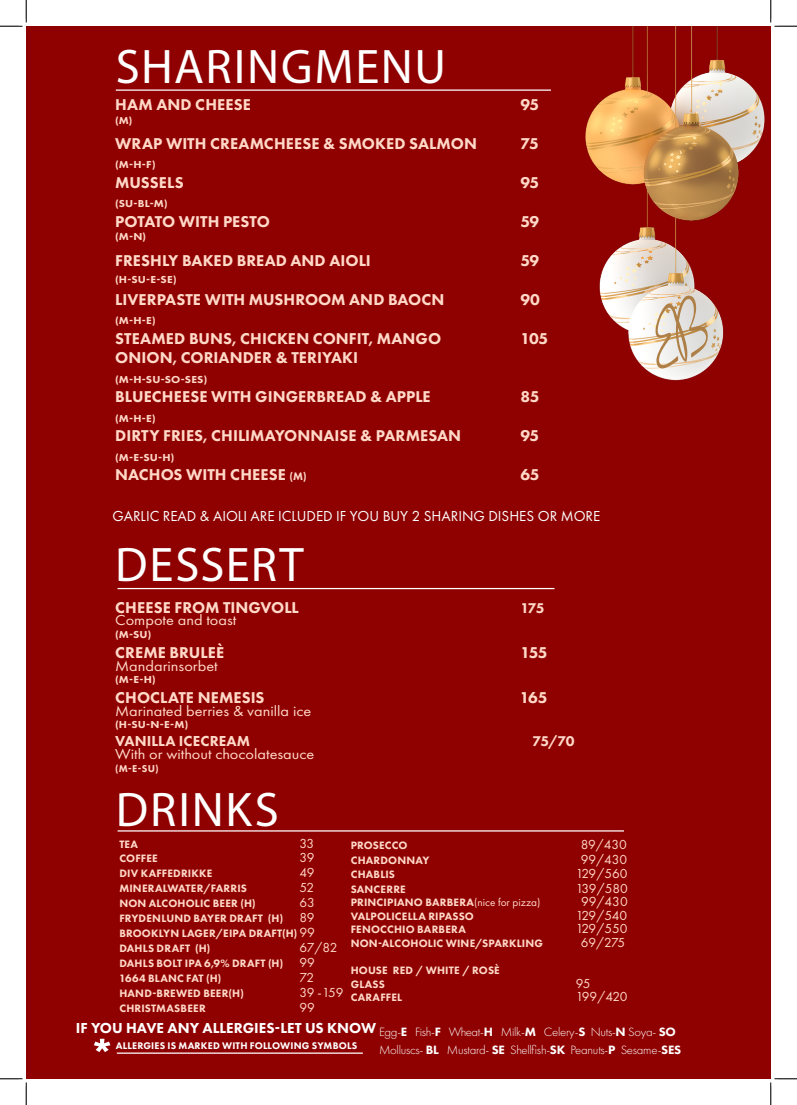
<style>
.page{position:relative;width:797px;height:1105px;background:#fff}
.page>*{position:absolute;margin:0;border:0;box-sizing:border-box;transform-origin:0 0}
.t1{font:48.75px "Myriad Pro";letter-spacing:.035em;color:#fff}
.t2{font:800 16.25px "Futura PT";letter-spacing:.005em;color:#ffd9c8}
.t3{font:15px "Futura PT";color:#ffd9c8;scale:1.09 1}
.t4{font:15px "Futura PT";color:#fcffff}
.t5{font:800 15px "Futura PT";letter-spacing:.005em;color:#fff}
.t6{font:800 15px "Futura PT";letter-spacing:.005em;color:#ffd9c8}
.t7{font:800 14.62px "Futura PT";letter-spacing:-.055em;color:#ffd9c8}
.t8{font:13.62px "Futura PT";letter-spacing:-.025em;color:#ffd9c8}
.t9{font:300 12.5px/18px "Futura PT";letter-spacing:-.02em;color:#fff}
.t10{font:800 11.12px "Futura PT";letter-spacing:.015em;color:#ffd9c8}
.t11{font:800 10.5px "Futura PT";letter-spacing:.015em;color:#ffd9c8;scale:1.09 1}
.t12{font:800 10.25px "Futura PT";color:#ffd9c8}
.t13{font:800 10px "Futura PT";letter-spacing:.02em;color:#fff}
.s1{font-size:11.25px}
.s2{font-weight:400;font-size:13.62px}
.s3{font-weight:400;font-size:13.75px}
.s4{font-weight:400;font-size:11.25px}
.s5{font-weight:800}
</style>
<div class="page">
<div style="left:26px;top:26px;width:744px;height:1053px;background:#8f0000"></div>
<hr style="left:117px;top:588px;width:437px;height:1px;background:#fff">
<hr style="left:117px;top:830px;width:507px;height:1px;background:#fff">
<svg style="left:94px;top:1039px;width:16px;height:13px"></svg>
<hr style="left:117px;top:1052px;width:246px;height:2px;background:#fff">
<hr style="left:116px;top:89px;width:435px;height:2px;background:#fff">
<img style="left:585px;top:26px;width:180px;height:355px">
<svg style="left:653px;top:295px;width:55px;height:75px;background:#dacdbb"></svg>
<svg style="left:0;top:0;width:27px;height:27px"></svg>
<svg style="left:0;top:1078px;width:27px;height:27px"></svg>
<svg style="left:770px;top:0;width:27px;height:27px"></svg>
<svg style="left:770px;top:1078px;width:27px;height:27px"></svg>
<p class="t1" style="left:116px;top:36px;width:332px">SHARINGMENU</p>
<p class="t2" style="left:115px;top:94px;width:137px">HAM AND CHEESE</p>
<p class="t2" style="left:520px;top:94px;width:20px">95</p>
<p class="t11" style="left:115px;top:114px;width:17px">(M)</p>
<p class="t2" style="left:115px;top:133px;width:363px">WRAP WITH CREAMCHEESE &amp; SMOKED SALMON</p>
<p class="t2" style="left:520px;top:133px;width:20px">75</p>
<p class="t11" style="left:115px;top:158px;width:38px">(M-H-F)</p>
<p class="t2" style="left:115px;top:172px;width:70px">MUSSELS</p>
<p class="t2" style="left:520px;top:172px;width:20px">95</p>
<p class="t11" style="left:115px;top:197px;width:50px">(SU-BL-M)</p>
<p class="t2" style="left:115px;top:211px;width:156px">POTATO WITH PESTO</p>
<p class="t2" style="left:520px;top:211px;width:21px">59</p>
<p class="t11" style="left:115px;top:230px;width:30px">(M-N)</p>
<p class="t2" style="left:115px;top:250px;width:257px">FRESHLY BAKED BREAD AND AIOLI</p>
<p class="t2" style="left:520px;top:250px;width:21px">59</p>
<p class="t11" style="left:115px;top:272px;width:58px">(H-SU-E-SE)</p>
<p class="t2" style="left:115px;top:289px;width:330px">LIVERPASTE WITH MUSHROOM AND BAOCN</p>
<p class="t2" style="left:520px;top:289px;width:21px">90</p>
<p class="t11" style="left:115px;top:314px;width:39px">(M-H-E)</p>
<p class="t2" style="left:115px;top:328px;width:327px">STEAMED BUNS, CHICKEN CONFIT, MANGO</p>
<p class="t2" style="left:520px;top:328px;width:30px">105</p>
<p class="t2" style="left:115px;top:347px;width:244px">ONION, CORIANDER &amp; TERIYAKI</p>
<p class="t11" style="left:115px;top:372px;width:86px">(M-H-SU-SO-SES)</p>
<p class="t2" style="left:115px;top:386px;width:317px">BLUECHEESE WITH GINGERBREAD &amp; APPLE</p>
<p class="t2" style="left:520px;top:386px;width:21px">85</p>
<p class="t11" style="left:115px;top:411px;width:39px">(M-H-E)</p>
<p class="t2" style="left:115px;top:425px;width:347px">DIRTY FRIES, CHILIMAYONNAISE &amp; PARMESAN</p>
<p class="t2" style="left:520px;top:425px;width:20px">95</p>
<p class="t11" style="left:115px;top:450px;width:56px">(M-E-SU-H)</p>
<p class="t2" style="left:115px;top:464px;width:193px">NACHOS WITH CHEESE <span class="s1">(M)</span></p>
<p class="t2" style="left:520px;top:464px;width:21px">65</p>
<p class="t4" style="left:112px;top:507px;width:489px">GARLIC READ &amp; AIOLI ARE ICLUDED IF YOU BUY 2 SHARING DISHES OR MORE</p>
<p class="t1" style="left:115px;top:534px;width:190px">DESSERT</p>
<p class="t2" style="left:115px;top:597px;width:185px">CHEESE FROM TINGVOLL</p>
<p class="t7" style="left:520px;top:599px;width:26px">175</p>
<p class="t3" style="left:115px;top:612px;width:113px">Compote and toast</p>
<p class="t11" style="left:115px;top:628px;width:35px">(M-SU)</p>
<p class="t2" style="left:115px;top:642px;width:111px">CREME BRULEÈ</p>
<p class="t2" style="left:520px;top:642px;width:29px">155</p>
<p class="t3" style="left:115px;top:657px;width:96px">Mandarinsorbet</p>
<p class="t11" style="left:115px;top:673px;width:39px">(M-E-H)</p>
<p class="t2" style="left:115px;top:687px;width:151px">CHOCLATE NEMESIS</p>
<p class="t2" style="left:520px;top:687px;width:29px">165</p>
<p class="t3" style="left:115px;top:702px;width:181px">Marinated berries &amp; vanilla ice</p>
<p class="t11" style="left:115px;top:718px;width:68px">(H-SU-N-E-M)</p>
<p class="t6" style="left:115px;top:732px;width:136px">VANILLA ICECREAM</p>
<p class="t7" style="left:532px;top:732px;width:44px">75/70</p>
<p class="t3" style="left:115px;top:745px;width:184px">With or without chocolatesauce</p>
<p class="t12" style="left:115px;top:762px;width:45px">(M-E-SU)</p>
<p class="t1" style="left:116px;top:779px;width:165px">DRINKS</p>
<p class="t10" style="left:119px;top:837px;width:20px">TEA</p>
<p class="t8" style="left:299px;top:835px;width:16px">33</p>
<p class="t10" style="left:119px;top:851px;width:40px">COFFEE</p>
<p class="t8" style="left:299px;top:849px;width:17px">39</p>
<p class="t10" style="left:119px;top:866px;width:94px">DIV KAFFEDRIKKE</p>
<p class="t8" style="left:299px;top:864px;width:17px">49</p>
<p class="t10" style="left:119px;top:881px;width:129px">MINERALWATER/FARRIS</p>
<p class="t8" style="left:299px;top:879px;width:16px">52</p>
<p class="t10" style="left:119px;top:896px;width:138px">NON ALCOHOLIC BEER (H)</p>
<p class="t8" style="left:299px;top:894px;width:17px">63</p>
<p class="t10" style="left:119px;top:911px;width:197px">FRYDENLUND BAYER DRAFT (H) <span class="s2">89</span></p>
<p class="t10" style="left:119px;top:926px;width:197px">BROOKLYN LAGER/EIPA DRAFT(H) <span class="s3">99</span></p>
<p class="t10" style="left:119px;top:941px;width:92px">DAHLS DRAFT (H)</p>
<p class="t8" style="left:299px;top:939px;width:40px">67/82</p>
<p class="t10" style="left:119px;top:956px;width:197px">DAHLS BOLT IPA 6,9% DRAFT (H) <span class="s2">99</span></p>
<p class="t10" style="left:119px;top:971px;width:104px">1664 BLANC FAT (H)</p>
<p class="t8" style="left:299px;top:969px;width:16px">72</p>
<p class="t10" style="left:119px;top:986px;width:126px">HAND-BREWED BEER(H)</p>
<p class="t8" style="left:299px;top:984px;width:46px">39 -159</p>
<p class="t10" style="left:119px;top:1001px;width:88px">CHRISTMASBEER</p>
<p class="t8" style="left:299px;top:999px;width:17px">99</p>
<p class="t10" style="left:351px;top:838px;width:58px">PROSECCO</p>
<p class="t8" style="left:580px;top:836px;width:48px">89/430</p>
<p class="t10" style="left:351px;top:853px;width:80px">CHARDONNAY</p>
<p class="t8" style="left:580px;top:851px;width:48px">99/430</p>
<p class="t10" style="left:351px;top:867px;width:46px">CHABLIS</p>
<p class="t8" style="left:575px;top:865px;width:53px">129/560</p>
<p class="t10" style="left:351px;top:882px;width:57px">SANCERRE</p>
<p class="t8" style="left:575px;top:880px;width:54px">139/580</p>
<p class="t10" style="left:351px;top:895px;width:191px">PRINCIPIANO BARBERA<span class="s4">(nice for pizza)</span></p>
<p class="t8" style="left:581px;top:893px;width:48px">99/430</p>
<p class="t10" style="left:351px;top:909px;width:125px">VALPOLICELLA RIPASSO</p>
<p class="t8" style="left:575px;top:907px;width:53px">129/540</p>
<p class="t10" style="left:351px;top:923px;width:117px">FENOCCHIO BARBERA</p>
<p class="t8" style="left:575px;top:921px;width:53px">129/550</p>
<p class="t10" style="left:351px;top:936px;width:194px">NON-ALCOHOLIC WINE/SPARKLING</p>
<p class="t8" style="left:580px;top:934px;width:46px">69/275</p>
<p class="t10" style="left:351px;top:963px;width:151px">HOUSE RED / WHITE / ROSÈ</p>
<p class="t10" style="left:351px;top:977px;width:36px">GLASS</p>
<p class="t8" style="left:575px;top:975px;width:16px">95</p>
<p class="t10" style="left:351px;top:990px;width:53px">CARAFFEL</p>
<p class="t8" style="left:575px;top:989px;width:53px">199/420</p>
<p class="t5" style="left:76px;top:1019px;width:302px">IF YOU HAVE ANY ALLERGIES-LET US KNOW</p>
<p class="t9" style="left:379px;top:1023px;width:304px">Egg-<span class="s5">E</span> Fish-<span class="s5">F</span> Wheat-<span class="s5">H</span> Milk-<span class="s5">M</span> Celery-<span class="s5">S</span> Nuts-<span class="s5">N</span> Soya- <span class="s5">SO<br></span>Molluscs- <span class="s5">BL</span> Mustard- <span class="s5">SE</span> Shellfish-<span class="s5">SK</span> Peanuts-<span class="s5">P</span> Sesame-<span class="s5">SES</span></p>
<p class="t13" style="left:116px;top:1039px;width:243px">ALLERGIES IS MARKED WITH FOLLOWING SYMBOLS</p>
</div>
